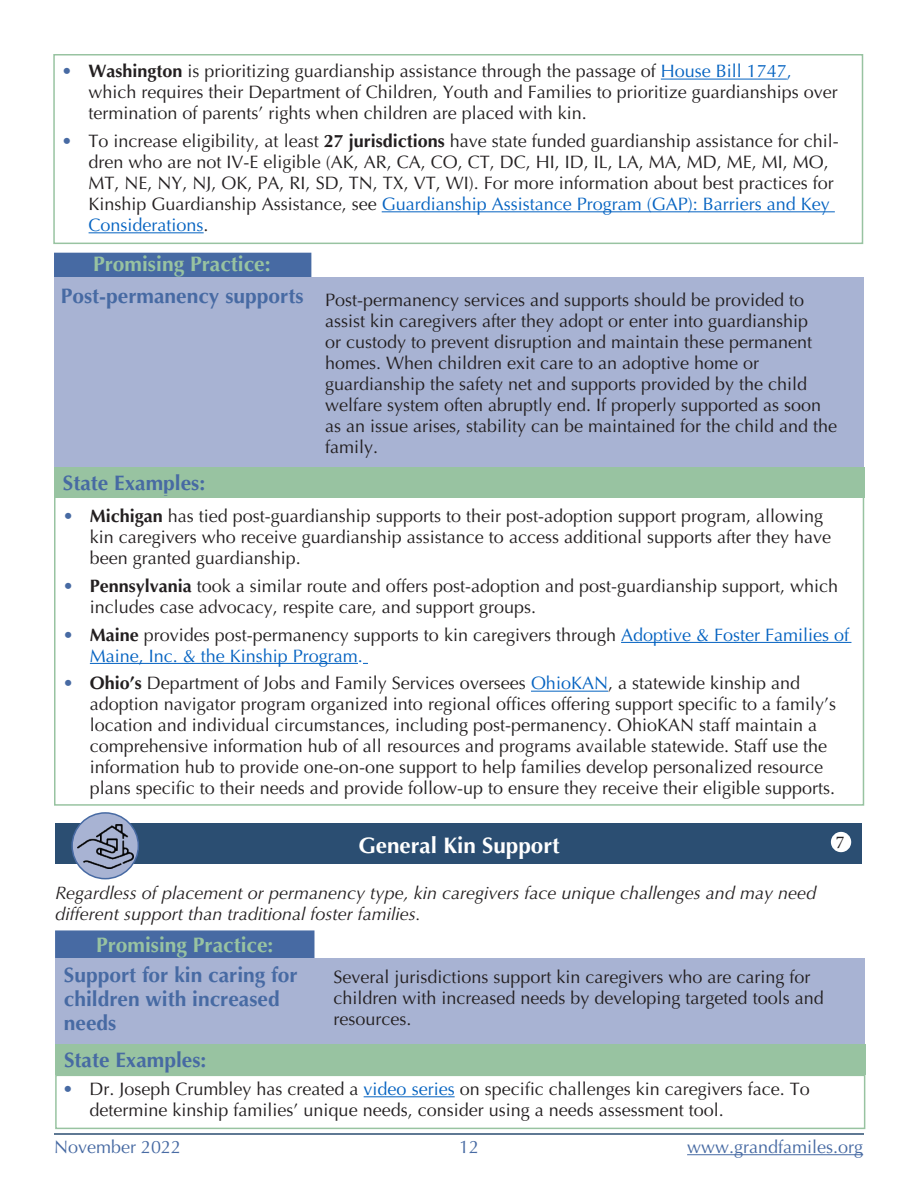
<style>
.page{position:relative;width:918px;height:1188px;background:#fff}
.page>*{position:absolute;margin:0;border:0;box-sizing:border-box;transform-origin:0 0}
.Heading_2{font:700 22.5px "Optima";color:#fff}
.Heading{font:700 21px/24px "Optima";color:#476aa3}
.Heading-2{font:700 21px "Optima";color:#98c3a1}
.Body_text_space_abov{font:18px/21px "Optima";color:#231f20}
.Body_Text{font:italic 18px/21px "Optima";color:#231f20}
.t1{font:18px/21px "Optima";color:#0563c1}
.t2{font:18px "Optima";color:#476aa3}
.t3{font:18px "Minion Pro";color:#231f20}
.s1{color:#476aa3}
.s2{font-weight:700}
.s3{color:#0563c1}
.s4{font-weight:700;color:#231f20}
.s5{color:#231f20}
</style>
<div class="page">
<hr style="left:687px;top:1154px;width:176px;height:1px;background:#476aa3">
<hr style="left:54px;top:1133px;width:810px;height:2px;background:#2b4e72">
<div style="left:54px;top:253px;width:257px;height:27px;background:#476aa3"></div>
<hr style="left:661px;top:79px;width:126px;height:1px;background:#0563c1">
<hr style="left:382px;top:211px;width:453px;height:1px;background:#0563c1">
<hr style="left:89px;top:232px;width:115px;height:1px;background:#0563c1">
<div style="left:54px;top:277px;width:810px;height:190px;background:#a8b3d3"></div>
<div style="left:54px;top:467px;width:810px;height:31px;background:#98c3a1"></div>
<hr style="left:621px;top:642px;width:230px;height:1px;background:#0563c1">
<hr style="left:90px;top:663px;width:268px;height:1px;background:#0563c1">
<hr style="left:531px;top:691px;width:77px;height:1px;background:#0563c1">
<div style="left:54px;top:494px;width:810px;height:312px;border:2px solid #98c3a1"></div>
<div style="left:55px;top:823px;width:807px;height:41px;background:#2b4e72"></div>
<svg style="left:72px;top:813px;width:66px;height:66px"></svg>
<div style="left:71px;top:812px;width:68px;height:67px;border:2px solid #476aa3;border-radius:50%"></div>
<img style="left:77px;top:824px;width:56px;height:44px">
<div style="left:832px;top:833px;width:18px;height:18px;background:#fff;border-radius:50%"></div>
<div style="left:831px;top:832px;width:20px;height:20px;border:2px solid #fff;border-radius:50%"></div>
<div style="left:53px;top:54px;width:810px;height:190px;border:2px solid #98c3a1"></div>
<div style="left:55px;top:930px;width:259px;height:28px;background:#476aa3;border:2px solid #476aa3"></div>
<div style="left:55px;top:958px;width:810px;height:87px;background:#a8b3d3"></div>
<div style="left:55px;top:1044px;width:810px;height:31px;background:#98c3a1"></div>
<hr style="left:364px;top:1096px;width:91px;height:1px;background:#0563c1">
<div style="left:55px;top:1075px;width:810px;height:54px;border:2px solid #98c3a1"></div>
<p class="Body_text_space_abov" style="left:89px;top:61px;width:751px;text-indent:-27px"><span class="s1">•</span> <span class="s2">Washington</span> is prioritizing guardianship assistance through the passage of <span class="s3">House Bill 1747, </span>which requires their Department of Children, Youth and Families to prioritize guardianships over termination of parents’ rights when children are placed with kin.</p>
<p class="Body_text_space_abov" style="left:89px;top:131px;width:752px;text-indent:-27px"><span class="s1">•</span> To increase eligibility, at least <span class="s2">27 jurisdictions</span> have state funded guardianship assistance for chil&shy;dren who are not IV-E eligible (AK, AR, CA, CO, CT, DC, HI, ID, IL, LA, MA, MD, ME, MI, MO, MT, NE, NY, NJ, OK, PA, RI, SD, TN, TX, VT, WI). For more information about best practices for Kinship Guardianship Assistance, see <span class="s3">Guardianship Assistance Program (GAP): Barriers and Key Considerations</span>.</p>
<p class="Heading-2" style="left:93px;top:252px;width:179px">Promising Practice:</p>
<p class="Heading" style="left:61px;top:285px;width:244px">Post-permanency supports</p>
<p class="Body_text_space_abov" style="left:325px;top:290px;width:514px">Post-permanency services and supports should be provided to assist kin caregivers after they adopt or enter into guardianship<br>or custody to prevent disruption and maintain these permanent homes. When children exit care to an adoptive home or guardianship the safety net and supports provided by the child welfare system often abruptly end. If properly supported as soon as an issue arises, stability can be maintained for the child and the family.</p>
<p class="Heading" style="left:63px;top:471px;width:144px">State Examples:</p>
<p class="Body_text_space_abov" style="left:90px;top:506px;width:743px;text-indent:-27px"><span class="s1">•</span> <span class="s2">Michigan</span> has tied post-guardianship supports to their post-adoption support program, allowing kin caregivers who receive guardianship assistance to access additional supports after they have been granted guardianship.</p>
<p class="Body_text_space_abov" style="left:90px;top:576px;width:750px;text-indent:-27px"><span class="s1">•</span> <span class="s2">Pennsylvania</span> took a similar route and offers post-adoption and post-guardianship support, which includes case advocacy, respite care, and support groups.</p>
<p class="t1" style="left:90px;top:624px;width:761px;text-indent:-27px"><span class="s1">•</span> <span class="s4">Maine</span> <span class="s5">provides post-permanency supports to kin caregivers through</span> Adoptive &amp; Foster Families of<br>Maine, Inc. &amp; the Kinship Program.</p>
<p class="Body_text_space_abov" style="left:90px;top:673px;width:748px;text-indent:-27px"><span class="s1">•</span> <span class="s2">Ohio’s</span> Department of Jobs and Family Services oversees <span class="s3">OhioKAN</span>, a statewide kinship and adoption navigator program organized into regional offices offering support specific to a family’s location and individual circumstances, including post-permanency. OhioKAN staff maintain a comprehensive information hub of all resources and programs available statewide. Staff use the information hub to provide one-on-one support to help families develop personalized resource plans specific to their needs and provide follow-up to ensure they receive their eligible supports.</p>
<p class="Heading_2" style="left:358px;top:833px;width:203px">General Kin Support</p>
<p class="t3" style="left:836px;top:831px;width:10px">7</p>
<p class="Body_Text" style="left:55px;top:883px;width:763px">Regardless of placement or permanency type, kin caregivers face unique challenges and may need different support than traditional foster families.</p>
<p class="Heading-2" style="left:96px;top:932px;width:179px">Promising Practice:</p>
<p class="Heading" style="left:64px;top:964px;width:235px">Support for kin caring for children with increased needs</p>
<p class="Body_text_space_abov" style="left:334px;top:966px;width:492px">Several jurisdictions support kin caregivers who are caring for children with increased needs by developing targeted tools and resources.</p>
<p class="Heading" style="left:64px;top:1048px;width:144px">State Examples:</p>
<p class="Body_text_space_abov" style="left:90px;top:1079px;width:722px;text-indent:-27px"><span class="s1">•</span> Dr. Joseph Crumbley has created a <span class="s3">video series</span> on specific challenges kin caregivers face. To determine kinship families’ unique needs, consider using a needs assessment tool.</p>
<p class="t2" style="left:54px;top:1136px;width:129px">November 2022</p>
<p class="t2" style="left:459px;top:1136px;width:22px">12</p>
<p class="t2" style="left:687px;top:1136px;width:178px">www.grandfamiles.org</p>
</div>
